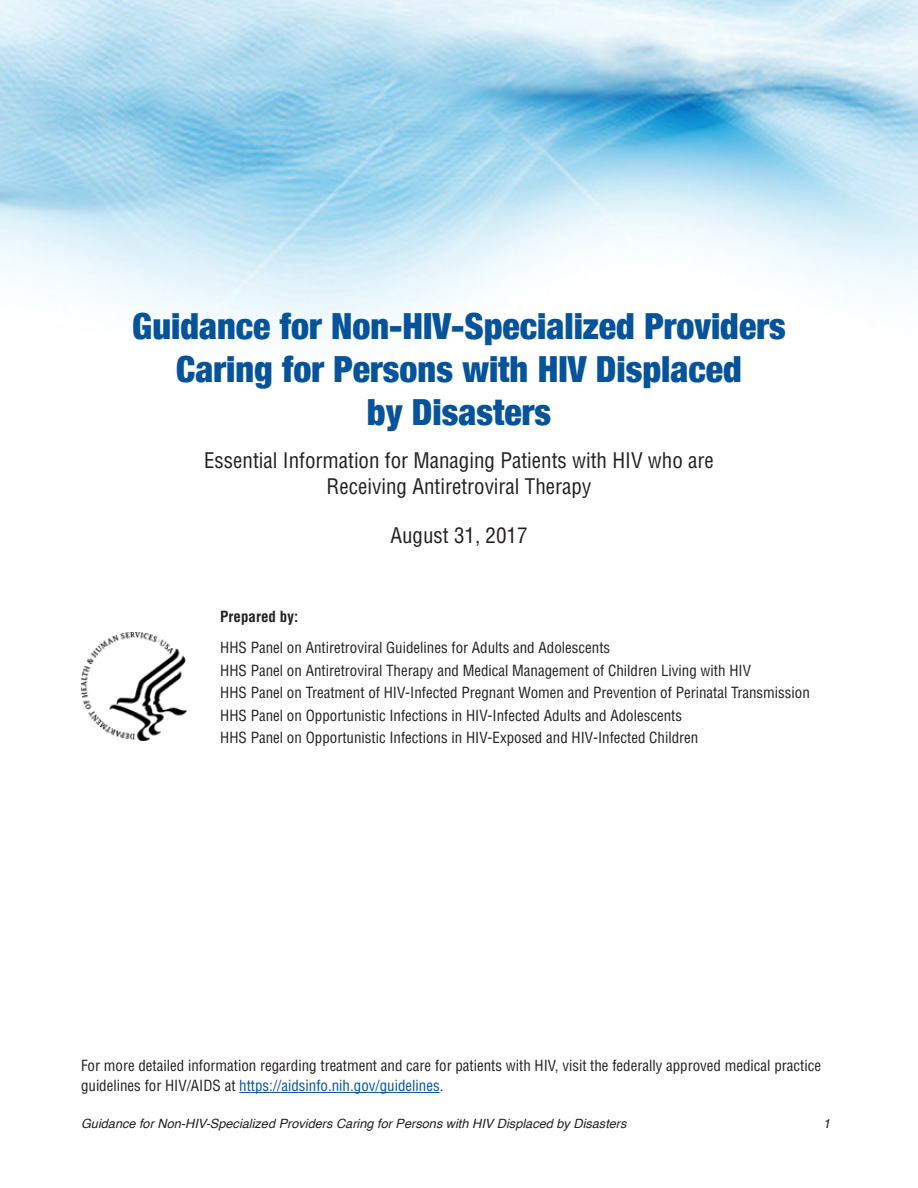
<style>
.page{position:relative;width:918px;height:1188px;background:#fff}
.page>*{position:absolute;margin:0;border:0;box-sizing:border-box;transform-origin:0 0}
.t1{font:900 condensed 36px/43.2px "Helvetica Neue";color:#07539a;text-align:center}
.subtitle{font:condensed 21px "Helvetica";color:#231f20}
.subtitle-2{font:condensed 15px/19.5px "Helvetica";color:#231f20}
.subtitle-3{font:700 condensed 15px "Helvetica";color:#231f20}
.t2{font:italic 12.75px "Helvetica";color:#231f20}
.s1{color:#07539a}
</style>
<div class="page">
<img style="left:0;top:0;width:918px;height:633px">
<img style="left:81px;top:633px;width:106px;height:108px">
<hr style="left:239px;top:1092px;width:201px;height:1px;background:#07539a">
<p class="t1" style="left:132px;top:303px;width:655px">Guidance for Non-HIV-Specialized Providers<br>Caring for Persons with HIV Displaced</p>
<p class="t1" style="left:367px;top:389px;width:186px">by Disasters</p>
<p class="subtitle" style="left:204px;top:447px;width:511px">Essential Information for Managing Patients with HIV who are</p>
<p class="subtitle" style="left:327px;top:473px;width:266px">Receiving Antiretroviral Therapy</p>
<p class="subtitle" style="left:390px;top:522px;width:139px">August 31, 2017</p>
<p class="subtitle-3" style="left:220px;top:607px;width:79px">Prepared by:</p>
<p class="subtitle-2" style="left:220px;top:638px;width:391px">HHS Panel on Antiretroviral Guidelines for Adults and Adolescents</p>
<p class="subtitle-2" style="left:220px;top:661px;width:532px">HHS Panel on Antiretroviral Therapy and Medical Management of Children Living with HIV</p>
<p class="subtitle-2" style="left:220px;top:683px;width:591px">HHS Panel on Treatment of HIV-Infected Pregnant Women and Prevention of Perinatal Transmission</p>
<p class="subtitle-2" style="left:220px;top:706px;width:463px">HHS Panel on Opportunistic Infections in HIV-Infected Adults and Adolescents</p>
<p class="subtitle-2" style="left:220px;top:728px;width:480px">HHS Panel on Opportunistic Infections in HIV-Exposed and HIV-Infected Children</p>
<p class="subtitle-2" style="left:81px;top:1056px;width:742px">For more detailed information regarding treatment and care for patients with HIV, visit the federally approved medical practice guidelines for HIV/AIDS at <span class="s1">https://aidsinfo.nih.gov/guidelines</span>.</p>
<p class="t2" style="left:81px;top:1114px;width:547px">Guidance for Non-HIV-Specialized Providers Caring for Persons with HIV Displaced by Disasters</p>
<p class="t2" style="left:823px;top:1114px;width:9px">1</p>
</div>
